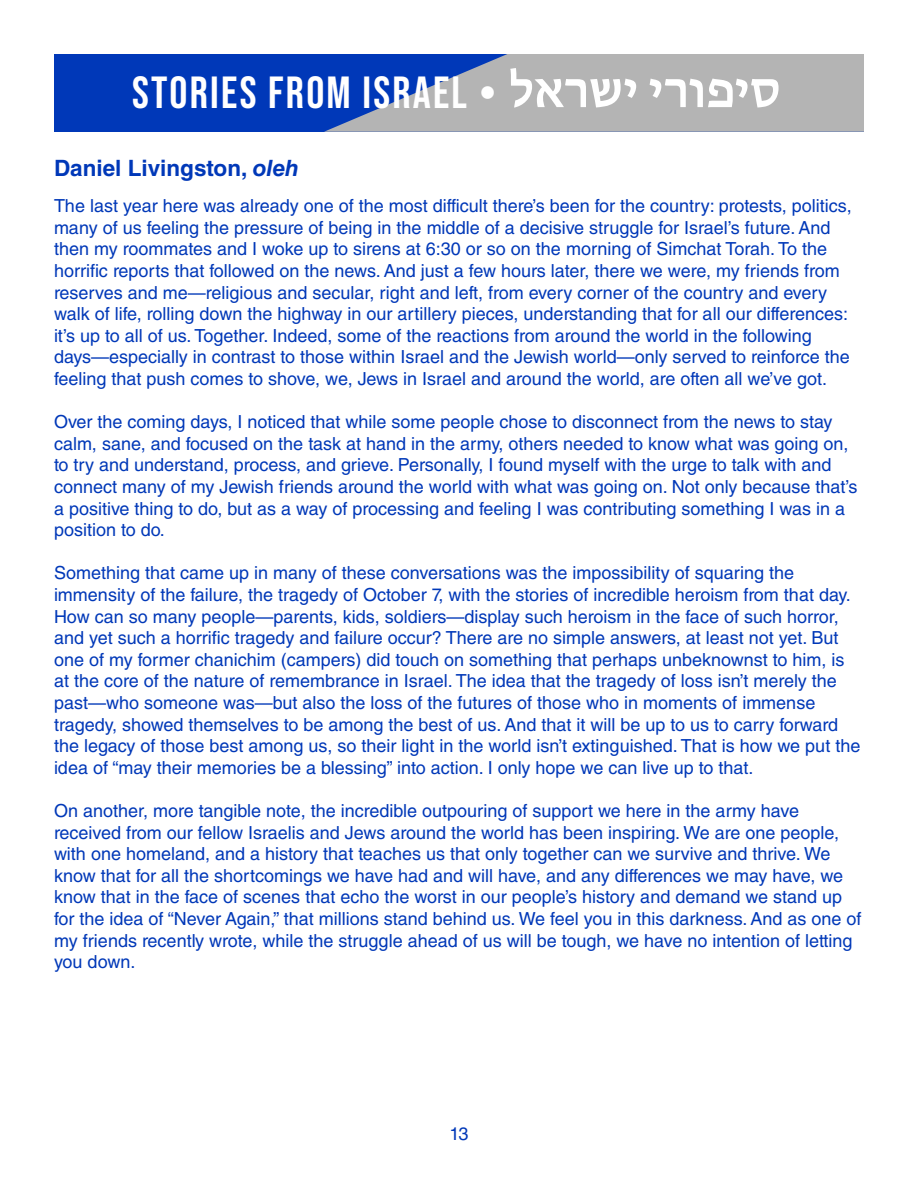
<style>
.page{position:relative;width:918px;height:1188px;background:#fff}
.page>*{position:absolute;margin:0;border:0;box-sizing:border-box;transform-origin:0 0}
.t1{font:600 51px "Myriad Hebrew";color:#fff}
.t2{font:45px "Bebas Neue";letter-spacing:.05em;color:#fff}
.t3{font:700 22.5px "Helvetica LT Std";color:#0038b8}
.t4{font:18px/21.6px "Helvetica LT Std";color:#0038b8}
.s1{font-weight:700}
.s2{font-style:italic}
</style>
<div class="page">
<div style="left:54px;top:54px;width:810px;height:78px;background:#0038b8"></div>
<svg style="left:324px;top:54px;width:540px;height:78px"></svg>
<p class="t2" style="left:132px;top:67px;width:366px">STORIES FROM ISRAEL <span class="s1">•</span></p>
<p class="t1" style="left:510px;top:62px;width:273px">שראל י סיפורי</p>
<p class="t3" style="left:54px;top:154px;width:246px">Daniel Livingston, <span class="s2">oleh</span></p>
<p class="t4" style="left:54px;top:195px;width:799px">The last year here was already one of the most difficult there’s been for the country: protests, politics, many of us feeling the pressure of being in the middle of a decisive struggle for Israel’s future. And then my roommates and I woke up to sirens at 6:30 or so on the morning of Simchat Torah. To the horrific reports that followed on the news. And just a few hours later, there we were, my friends from reserves and me—religious and secular, right and left, from every corner of the country and every walk of life, rolling down the highway in our artillery pieces, understanding that for all our differences: it’s up to all of us. Together. Indeed, some of the reactions from around the world in the following days—especially in contrast to those within Israel and the Jewish world—only served to reinforce the feeling that push comes to shove, we, Jews in Israel and around the world, are often all we’ve got.</p>
<p class="t4" style="left:54px;top:411px;width:805px">Over the coming days, I noticed that while some people chose to disconnect from the news to stay calm, sane, and focused on the task at hand in the army, others needed to know what was going on, to try and understand, process, and grieve. Personally, I found myself with the urge to talk with and connect many of my Jewish friends around the world with what was going on. Not only because that’s a positive thing to do, but as a way of processing and feeling I was contributing something I was in a position to do.</p>
<p class="t4" style="left:54px;top:562px;width:808px">Something that came up in many of these conversations was the impossibility of squaring the immensity of the failure, the tragedy of October 7, with the stories of incredible heroism from that day.<br>How can so many people—parents, kids, soldiers—display such heroism in the face of such horror, and yet such a horrific tragedy and failure occur? There are no simple answers, at least not yet. But one of my former chanichim (campers) did touch on something that perhaps unbeknownst to him, is at the core of the nature of remembrance in Israel. The idea that the tragedy of loss isn’t merely the past—who someone was—but also the loss of the futures of those who in moments of immense tragedy, showed themselves to be among the best of us. And that it will be up to us to carry forward the legacy of those best among us, so their light in the world isn’t extinguished. That is how we put the idea of “may their memories be a blessing” into action. I only hope we can live up to that.</p>
<p class="t4" style="left:54px;top:800px;width:809px">On another, more tangible note, the incredible outpouring of support we here in the army have received from our fellow Israelis and Jews around the world has been inspiring. We are one people, with one homeland, and a history that teaches us that only together can we survive and thrive. We know that for all the shortcomings we have had and will have, and any differences we may have, we know that in the face of scenes that echo the worst in our people’s history and demand we stand up for the idea of “Never Again,” that millions stand behind us. We feel you in this darkness. And as one of my friends recently wrote, while the struggle ahead of us will be tough, we have no intention of letting you down.</p>
<p class="t4" style="left:449px;top:1123px;width:21px">13</p>
</div>
